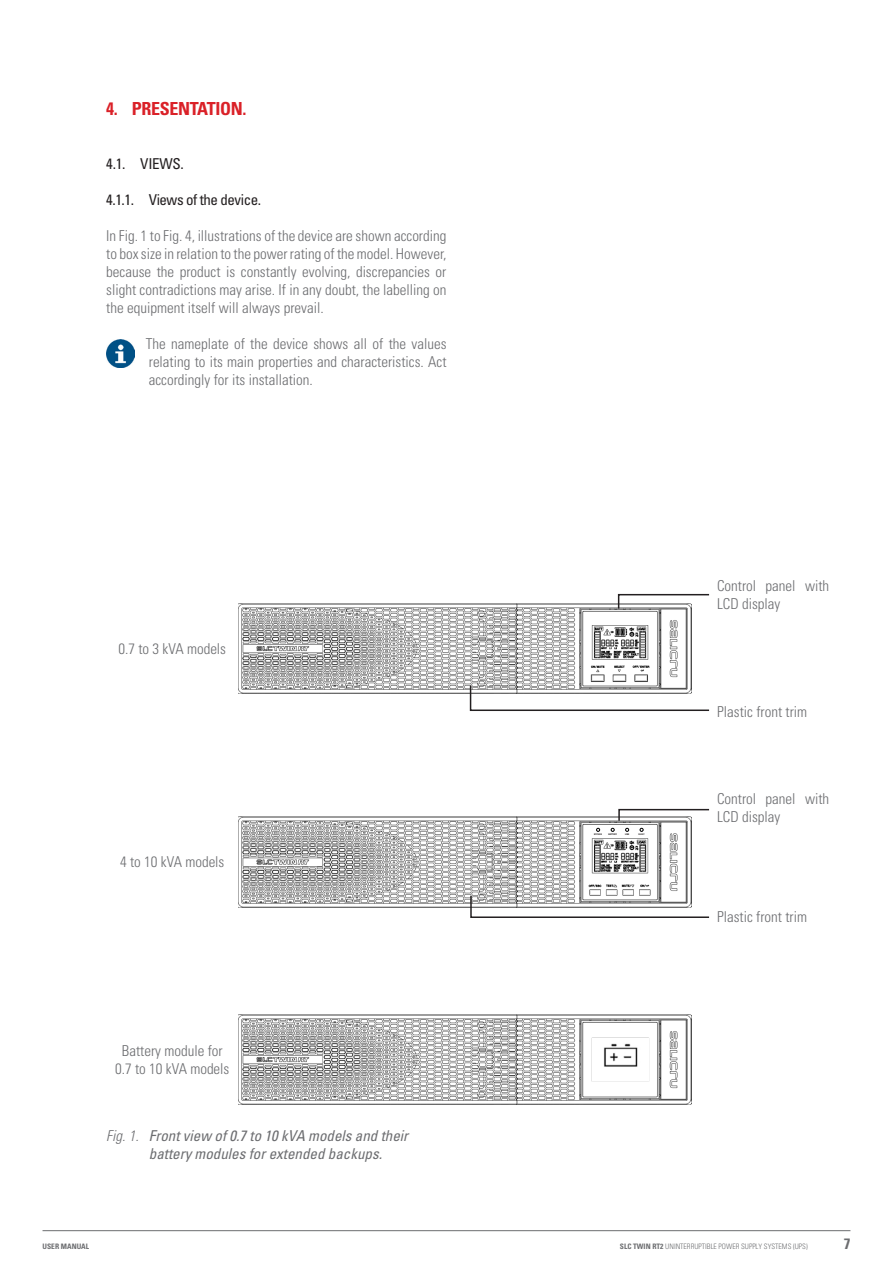
<style>
.page{position:relative;width:893px;height:1263px;background:#fff}
.page>*{position:absolute;margin:0;border:0;box-sizing:border-box;transform-origin:0 0}
.t1{font:700 condensed 18px "Univers LT Std";letter-spacing:-.02em;color:#da2128}
.TEXTO_GENERAL{font:300 condensed 15px/18px "Univers LT Std";color:#6c6d70;text-align:justify}
.t2{font:italic condensed 15px/18px "Univers LT Std";color:#6c6d70}
.t3{font:condensed 15px "Univers LT Std";letter-spacing:-.03em;color:#231f20}
.t4{font:700 condensed 15px "Univers LT Std";color:#6c6d70}
.t5{font:300 condensed 7.5px "Univers LT Std";color:#6c6d70}
.t6{font:700 condensed 7.5px "Univers LT Std";color:#6c6d70}
.TEXTO_GENERAL-2{font:700 condensed 2.25px "Univers LT Std";color:#231f20}
.s1{font-weight:300}
.s2{font-weight:700}
</style>
<div class="page">
<hr style="left:43px;top:1230px;width:807px;height:1px;background:#6c6d70">
<img style="left:106px;top:340px;width:28px;height:28px">
<img style="left:238px;top:816px;width:454px;height:91px">
<img style="left:238px;top:603px;width:453px;height:91px">
<svg style="left:618px;top:808px;width:92px;height:14px"></svg>
<svg style="left:469px;top:894px;width:241px;height:24px"></svg>
<img style="left:238px;top:1014px;width:453px;height:91px">
<svg style="left:617px;top:593px;width:93px;height:17px"></svg>
<div style="left:590px;top:613px;width:63px;height:12px;background:#fff"></div>
<svg style="left:469px;top:684px;width:241px;height:27px"></svg>
<svg style="left:596px;top:828px;width:4px;height:3px"></svg>
<svg style="left:625px;top:828px;width:4px;height:3px"></svg>
<hr style="left:607px;top:832px;width:11px;height:4px;background:#fff">
<hr style="left:622px;top:832px;width:10px;height:4px;background:#fff">
<hr style="left:593px;top:832px;width:10px;height:4px;background:#fff">
<hr style="left:636px;top:832px;width:11px;height:4px;background:#fff">
<p class="t1" style="left:106px;top:97px;width:142px">4. PRESENTATION.</p>
<p class="t3" style="left:106px;top:154px;width:79px">4.1. VIEWS.</p>
<p class="t3" style="left:106px;top:190px;width:156px">4.1.1. Views of the device.</p>
<p class="TEXTO_GENERAL" style="left:106px;top:226px;width:342px">In Fig. 1 to Fig. 4, illustrations of the device are shown according to box size in relation to the power rating of the model. However, because the product is constantly evolving, discrepancies or slight contradictions may arise. If in any doubt, the labelling on the equipment itself will always prevail.</p>
<p class="TEXTO_GENERAL" style="left:146px;top:334px;width:302px">The nameplate of the device shows all of the values relating to its main properties and characteristics. Act accordingly for its installation.</p>
<p class="TEXTO_GENERAL" style="left:118px;top:640px;width:109px">0.7 to 3 kVA models</p>
<p class="TEXTO_GENERAL" style="left:120px;top:853px;width:106px">4 to 10 kVA models</p>
<p class="TEXTO_GENERAL-2" style="left:594px;top:833px;width:9px">BYPASS</p>
<p class="TEXTO_GENERAL-2" style="left:608px;top:833px;width:10px">BATTERY</p>
<p class="TEXTO_GENERAL-2" style="left:625px;top:833px;width:6px">LINE</p>
<p class="TEXTO_GENERAL-2" style="left:639px;top:833px;width:7px">FAULT</p>
<p class="TEXTO_GENERAL" style="left:717px;top:577px;width:114px">Control panel with<br>LCD display</p>
<p class="TEXTO_GENERAL" style="left:717px;top:702px;width:91px">Plastic front trim</p>
<p class="TEXTO_GENERAL" style="left:717px;top:790px;width:114px">Control panel with<br>LCD display</p>
<p class="TEXTO_GENERAL" style="left:717px;top:908px;width:91px">Plastic front trim</p>
<p class="TEXTO_GENERAL" style="left:115px;top:1041px;width:116px;text-align:center">Battery module for<br>0.7 to 10 kVA models</p>
<p class="t2" style="left:149px;top:1126px;width:261px;text-indent:-43px"><span class="s1">Fig. 1.</span> Front view of 0.7 to 10 kVA models and their battery modules for extended backups.</p>
<p class="t6" style="left:43px;top:1241px;width:48px">USER MANUAL</p>
<p class="t5" style="left:620px;top:1241px;width:189px"><span class="s2">SLC TWIN RT2</span> UNINTERRUPTIBLE POWER SUPPLY SYSTEMS (UPS)</p>
<p class="t4" style="left:844px;top:1234px;width:8px">7</p>
</div>
